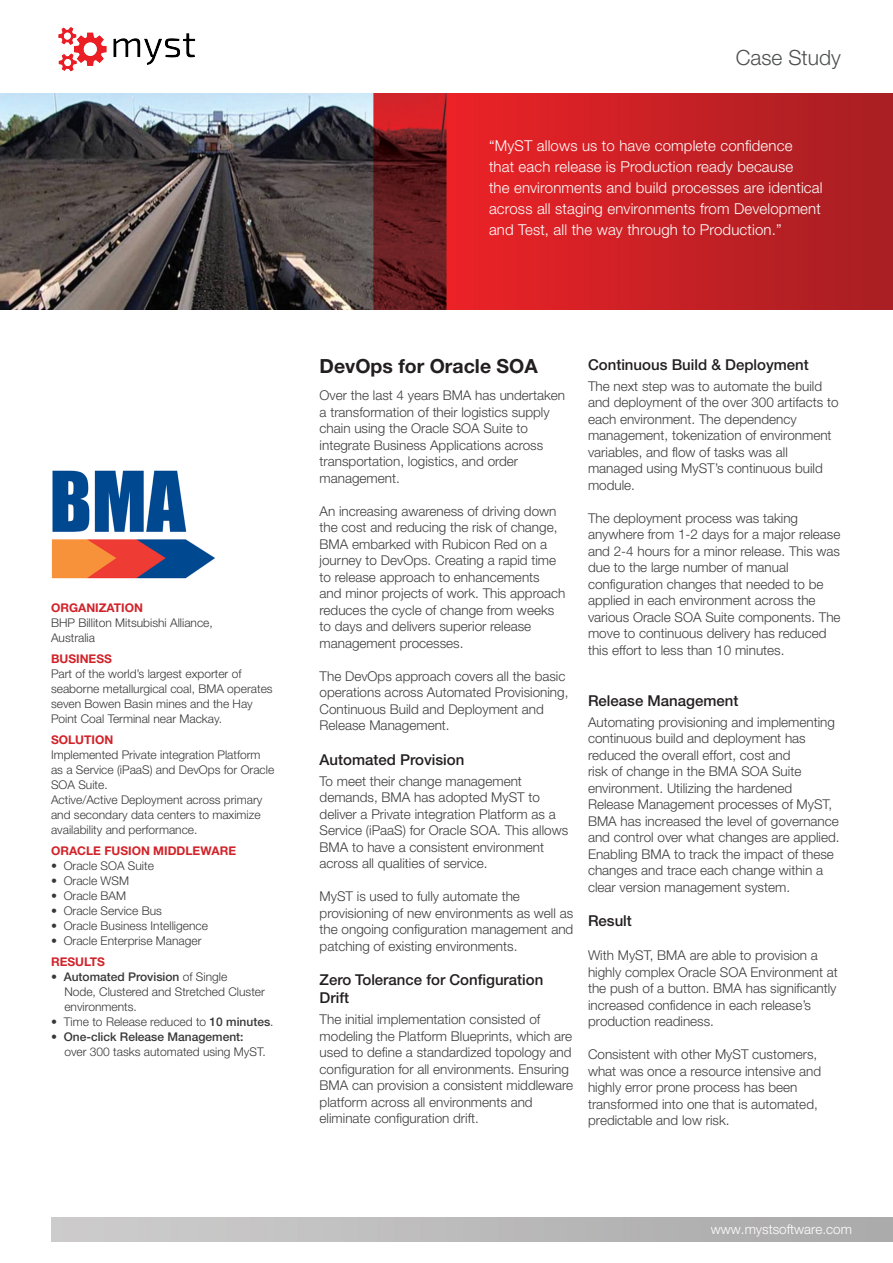
<style>
.page{position:relative;width:893px;height:1263px;background:#fff}
.page>*{position:absolute;margin:0;border:0;box-sizing:border-box;transform-origin:0 0}
.t1{font:300 21px "Helvetica Neue LT Std";color:#4e4f50}
.t2{font:700 19.5px "Helvetica Neue LT Std";color:#231f20}
.t3{font:300 15px/21px "Helvetica Neue LT Std";letter-spacing:.01em;color:#fff}
.t4{font:500 15px/18px "Helvetica Neue LT Std";color:#231f20}
.t5{font:300 13.5px/16.5px "Helvetica Neue LT Std";color:#3e3e3f}
.t6{font:300 13.5px "Helvetica Neue LT Std";color:#fff}
.Paragraph_Style_1{font:300 12px/15px "Helvetica Neue LT Std";color:#383839}
.t7{font:700 12px "Helvetica Neue LT Std";color:#d1232a}
.s1{font-weight:500}
</style>
<div class="page">
<img style="left:0;top:94px;width:893px;height:215px">
<img style="left:51px;top:470px;width:164px;height:109px">
<img style="left:58px;top:27px;width:138px;height:45px">
<p class="t1" style="left:736px;top:44px;width:107px">Case Study</p>
<p class="t3" style="left:489px;top:135px;width:335px">“MyST allows us to have complete confidence<br>that each release is Production ready because<br>the environments and build processes are identical across all staging environments from Development and Test, all the way through to Production.”</p>
<p class="t7" style="left:51px;top:601px;width:93px">ORGANIZATION</p>
<p class="Paragraph_Style_1" style="left:51px;top:615px;width:163px">BHP Billiton Mitsubishi Alliance,<br>Australia</p>
<p class="t7" style="left:51px;top:652px;width:62px">BUSINESS</p>
<p class="Paragraph_Style_1" style="left:51px;top:666px;width:223px">Part of the world’s largest exporter of seaborne metallurgical coal, BMA operates seven Bowen Basin mines and the Hay Point Coal Terminal near Mackay.</p>
<p class="t7" style="left:51px;top:733px;width:64px">SOLUTION</p>
<p class="Paragraph_Style_1" style="left:51px;top:747px;width:225px">Implemented Private integration Platform as a Service (iPaaS) and DevOps for Oracle<br>SOA Suite.</p>
<p class="Paragraph_Style_1" style="left:51px;top:792px;width:213px">Active/Active Deployment across primary and secondary data centers to maximize availability and performance.</p>
<p class="t7" style="left:51px;top:844px;width:187px">ORACLE FUSION MIDDLEWARE</p>
<p class="Paragraph_Style_1" style="left:51px;top:858px;width:104px">• Oracle SOA Suite</p>
<p class="Paragraph_Style_1" style="left:51px;top:873px;width:80px">• Oracle WSM</p>
<p class="Paragraph_Style_1" style="left:51px;top:888px;width:77px">• Oracle BAM</p>
<p class="Paragraph_Style_1" style="left:51px;top:903px;width:112px">• Oracle Service Bus</p>
<p class="Paragraph_Style_1" style="left:51px;top:918px;width:158px">• Oracle Business Intelligence</p>
<p class="Paragraph_Style_1" style="left:51px;top:933px;width:152px">• Oracle Enterprise Manager</p>
<p class="t7" style="left:51px;top:955px;width:56px">RESULTS</p>
<p class="Paragraph_Style_1" style="left:64px;top:969px;width:202px;text-indent:-13px">• <span class="s1">Automated Provision</span> of Single<br>Node, Clustered and Stretched Cluster environments.</p>
<p class="Paragraph_Style_1" style="left:51px;top:1014px;width:224px">• Time to Release reduced to <span class="s1">10 minutes</span>.</p>
<p class="Paragraph_Style_1" style="left:64px;top:1029px;width:203px;text-indent:-13px">• <span class="s1">One-click Release Management: </span>over 300 tasks automated using MyST.</p>
<p class="t2" style="left:320px;top:354px;width:220px">DevOps for Oracle SOA</p>
<p class="t5" style="left:320px;top:387px;width:247px">Over the last 4 years BMA has undertaken a transformation of their logistics supply chain using the Oracle SOA Suite to integrate Business Applications across transportation, logistics, and order management.</p>
<p class="t5" style="left:320px;top:502px;width:247px">An increasing awareness of driving down the cost and reducing the risk of change, BMA embarked with Rubicon Red on a journey to DevOps. Creating a rapid time to release approach to enhancements<br>and minor projects of work. This approach reduces the cycle of change from weeks to days and delivers superior release management processes.</p>
<p class="t5" style="left:320px;top:667px;width:250px">The DevOps approach covers all the basic operations across Automated Provisioning, Continuous Build and Deployment and Release Management.</p>
<p class="t4" style="left:320px;top:750px;width:146px">Automated Provision</p>
<p class="t5" style="left:320px;top:772px;width:250px">To meet their change management demands, BMA has adopted MyST to deliver a Private integration Platform as a Service (iPaaS) for Oracle SOA. This allows BMA to have a consistent environment across all qualities of service.</p>
<p class="t5" style="left:320px;top:888px;width:255px">MyST is used to fully automate the provisioning of new environments as well as the ongoing configuration management and patching of existing environments.</p>
<p class="t4" style="left:320px;top:971px;width:225px">Zero Tolerance for Configuration<br>Drift</p>
<p class="t5" style="left:320px;top:1011px;width:255px">The initial implementation consisted of modeling the Platform Blueprints, which are used to define a standardized topology and configuration for all environments. Ensuring BMA can provision a consistent middleware platform across all environments and eliminate configuration drift.</p>
<p class="t4" style="left:588px;top:355px;width:222px">Continuous Build &amp; Deployment</p>
<p class="t5" style="left:588px;top:377px;width:252px">The next step was to automate the build and deployment of the over 300 artifacts to each environment. The dependency management, tokenization of environment variables, and flow of tasks was all managed using MyST’s continuous build module.</p>
<p class="t5" style="left:588px;top:509px;width:254px">The deployment process was taking anywhere from 1-2 days for a major release and 2-4 hours for a minor release. This was due to the large number of manual configuration changes that needed to be applied in each environment across the various Oracle SOA Suite components. The move to continuous delivery has reduced this effort to less than 10 minutes.</p>
<p class="t4" style="left:588px;top:691px;width:152px">Release Management</p>
<p class="t5" style="left:588px;top:713px;width:253px">Automating provisioning and implementing continuous build and deployment has reduced the overall effort, cost and<br>risk of change in the BMA SOA Suite environment. Utilizing the hardened Release Management processes of MyST, BMA has increased the level of governance and control over what changes are applied.<br>Enabling BMA to track the impact of these changes and trace each change within a clear version management system.</p>
<p class="t4" style="left:588px;top:911px;width:45px">Result</p>
<p class="t5" style="left:588px;top:947px;width:251px">With MyST, BMA are able to provision a highly complex Oracle SOA Environment at the push of a button. BMA has significantly increased confidence in each release’s production readiness.</p>
<p class="t5" style="left:588px;top:1046px;width:235px">Consistent with other MyST customers, what was once a resource intensive and highly error prone process has been transformed into one that is automated, predictable and low risk.</p>
<p class="t6" style="left:711px;top:1221px;width:143px">www.mystsoftware.com</p>
</div>
